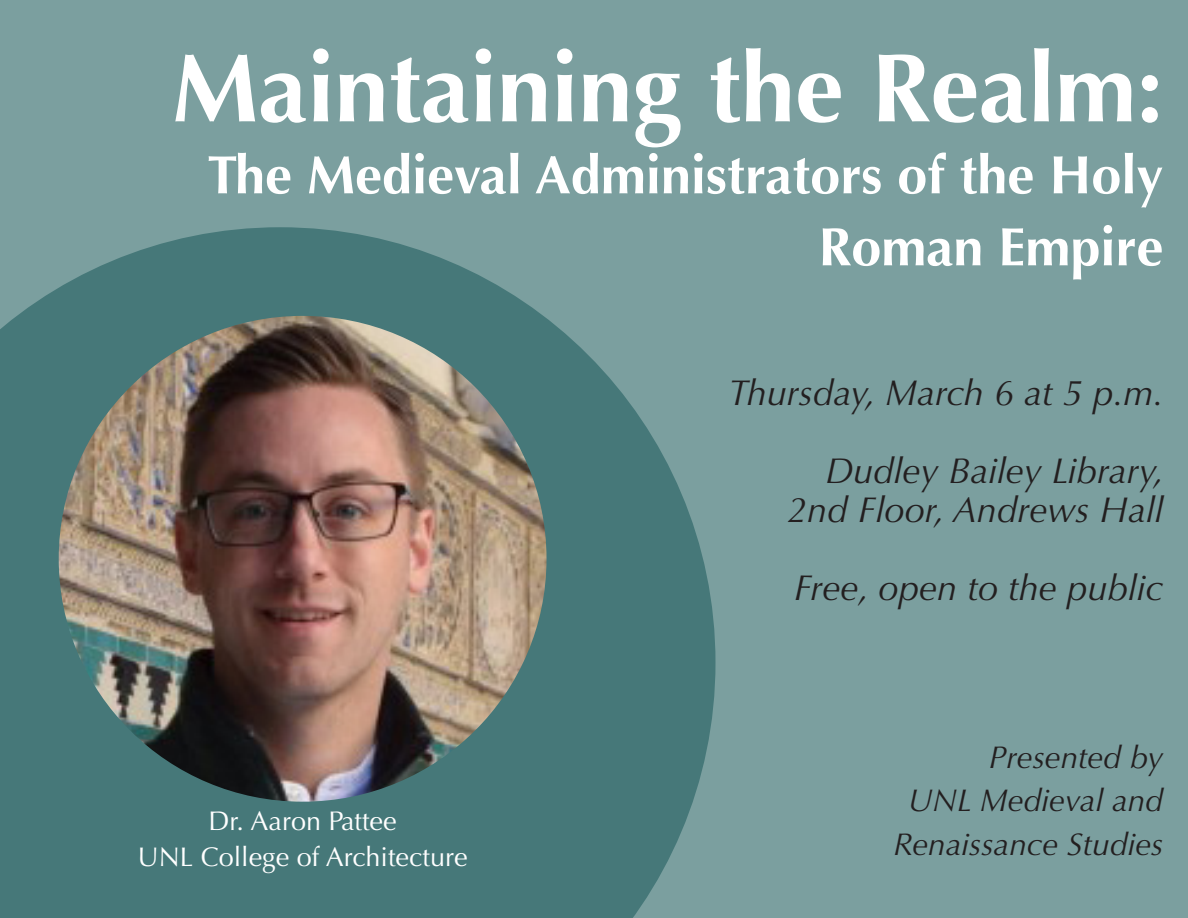
<style>
.page{position:relative;width:1188px;height:918px;background:#7b9f9f}
.page>*{position:absolute;margin:0;border:0;box-sizing:border-box;transform-origin:0 0}
.t1{font:700 97.5px "Optima";color:#fff}
.t2{font:700 54px/72px "Optima";color:#fff;text-align:right}
.t3{font:italic 36px "Optima";color:#231f20}
.t4{font:italic 31.5px "Optima";color:#231f20}
.t5{font:27px "Optima";color:#fff}
</style>
<div class="page">
<svg style="left:0;top:227px;width:716px;height:691px;fill:#467879"></svg>
<img style="left:59px;top:316px;width:488px;height:486px">
<p class="t1" style="left:172px;top:31px;width:993px">Maintaining the Realm:</p>
<p class="t2" style="left:207px;top:140px;width:957px">The Medieval Administrators of the Holy<br>Roman Empire</p>
<p class="t3" style="left:728px;top:372px;width:437px">Thursday, March 6 at 5 p.m.</p>
<p class="t3" style="left:825px;top:450px;width:340px">Dudley Bailey Library,</p>
<p class="t3" style="left:787px;top:489px;width:378px">2nd Floor, Andrews Hall</p>
<p class="t5" style="left:209px;top:806px;width:190px">Dr. Aaron Pattee</p>
<p class="t5" style="left:138px;top:842px;width:331px">UNL College of Architecture</p>
<p class="t3" style="left:794px;top:567px;width:371px">Free, open to the public</p>
<p class="t4" style="left:989px;top:739px;width:176px">Presented by</p>
<p class="t4" style="left:908px;top:782px;width:257px">UNL Medieval and</p>
<p class="t4" style="left:893px;top:826px;width:272px">Renaissance Studies</p>
</div>
